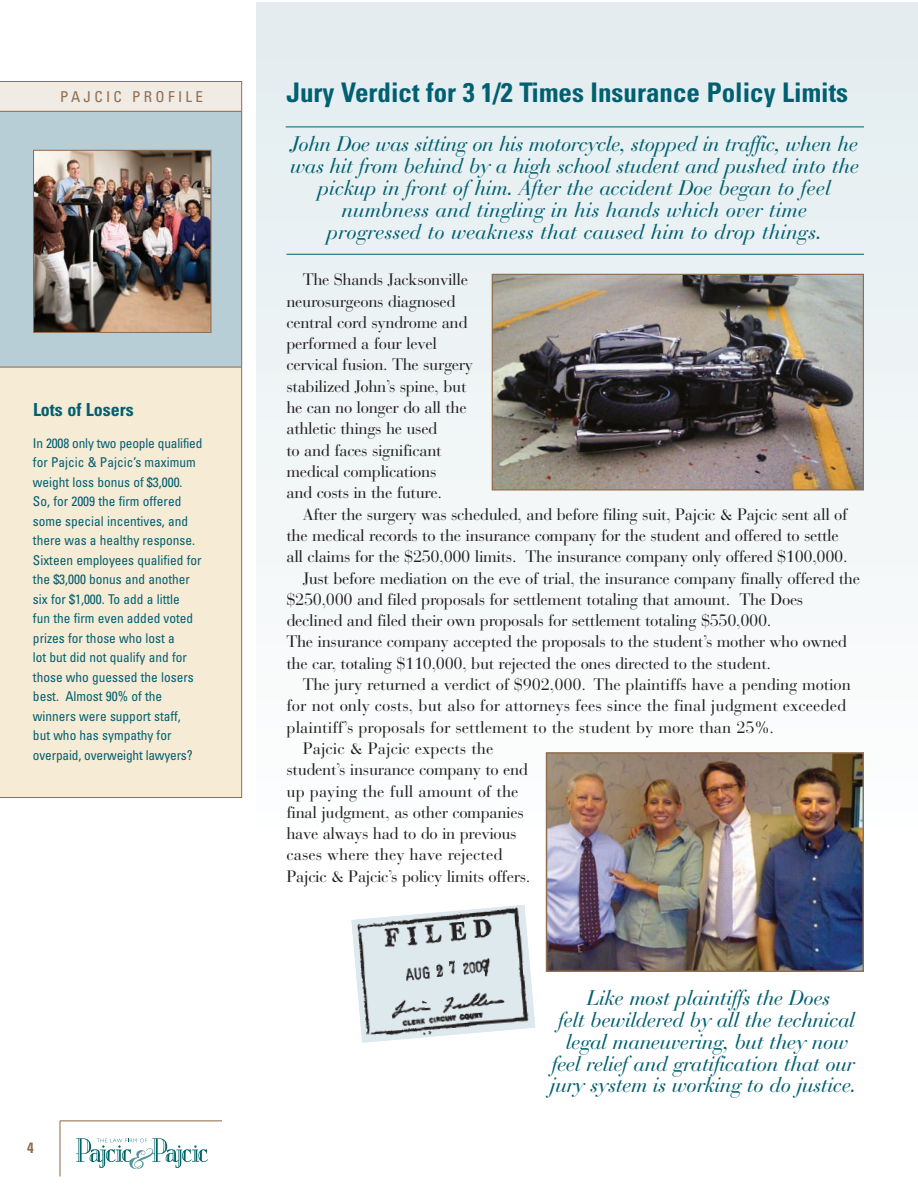
<style>
.page{position:relative;width:918px;height:1188px;background:#fff}
.page>*{position:absolute;margin:0;border:0;box-sizing:border-box;transform-origin:0 0}
.t1{font:700 condensed 27px "Univers";color:#006071}
.t2{font:italic 21px/21.9px "Bauer Bodoni";letter-spacing:-.02em;color:#006071;text-align:center}
.t3{font:700 condensed 18px "Univers";color:#006071}
.t4{font:16.5px/21.3px "Bauer Bodoni";letter-spacing:-.02em;color:#231f20}
.t5{font:16.5px "Bauer Bodoni";color:#231f20}
.t6{font:condensed 15px "Univers";letter-spacing:.22em;color:#906e4f}
.t7{font:700 condensed 15px "Univers";color:#906e4f}
.t8{font:condensed 13.5px/19.5px "Univers";color:#006071}
</style>
<div class="page">
<div style="left:256px;top:2px;width:662px;height:843px;background:#f1f6f7"></div>
<svg style="left:76px;top:1138px;width:132px;height:31px"></svg>
<hr style="left:59px;top:1121px;width:2px;height:55px;background:#906e4f">
<hr style="left:60px;top:1120px;width:162px;height:1px;background:#906e4f">
<svg style="left:0;top:81px;width:242px;height:717px;background:#e7e3d4"></svg>
<hr style="left:0;top:111px;width:241px;height:1px;background:#906e4f">
<img style="left:494px;top:276px;width:368px;height:213px">
<div style="left:492px;top:274px;width:372px;height:217px;border:1px solid #906e4f"></div>
<hr style="left:286px;top:127px;width:578px;height:1px;background:#006071">
<hr style="left:286px;top:254px;width:578px;height:1px;background:#006071">
<img style="left:549px;top:755px;width:312px;height:214px">
<div style="left:546px;top:752px;width:318px;height:220px;border:2px solid #906e4f"></div>
<img style="left:352px;top:905px;width:183px;height:138px">
<img style="left:35px;top:152px;width:175px;height:179px">
<div style="left:33px;top:150px;width:179px;height:183px;border:1px solid #906e4f"></div>
<p class="t6" style="left:60px;top:91px;width:144px">PAJCIC PROFILE</p>
<h1 class="t1" style="left:286px;top:82px;width:563px">Jury Verdict for 3 1/2 Times Insurance Policy Limits</h1>
<p class="t2" style="left:290px;top:135px;width:570px">John Doe was sitting on his motorcycle, stopped in traffic, when he was hit from behind by a high school student and pushed into the pickup in front of him. After the accident Doe began to feel numbness and tingling in his hands which over time<br>progressed to weakness that caused him to drop things.</p>
<p class="t4" style="left:286px;top:271px;width:188px;text-indent:16px">The Shands Jacksonville neurosurgeons diagnosed central cord syndrome and performed a four level cervical fusion. The surgery stabilized John’s spine, but he can no longer do all the athletic things he used<br>to and faces significant medical complications<br>and costs in the future.</p>
<p class="t4" style="left:303px;top:505px;width:546px">After the surgery was scheduled, and before filing suit, Pajcic &amp; Pajcic sent all of</p>
<p class="t4" style="left:286px;top:527px;width:554px">the medical records to the insurance company for the student and offered to settle</p>
<p class="t4" style="left:286px;top:548px;width:563px">all claims for the $250,000 limits. The insurance company only offered $100,000.</p>
<p class="t4" style="left:303px;top:569px;width:559px">Just before mediation on the eve of trial, the insurance company finally offered the</p>
<p class="t4" style="left:286px;top:591px;width:518px">$250,000 and filed proposals for settlement totaling that amount. The Does</p>
<p class="t4" style="left:286px;top:612px;width:487px">declined and filed their own proposals for settlement totaling $550,000.</p>
<p class="t4" style="left:286px;top:633px;width:562px">The insurance company accepted the proposals to the student’s mother who owned</p>
<p class="t4" style="left:286px;top:654px;width:486px">the car, totaling $110,000, but rejected the ones directed to the student.</p>
<p class="t4" style="left:303px;top:676px;width:550px">The jury returned a verdict of $902,000. The plaintiffs have a pending motion</p>
<p class="t5" style="left:286px;top:700px;width:561px">for not only costs, but also for attorneys fees since the final judgment exceeded</p>
<p class="t5" style="left:286px;top:721px;width:489px">plaintiff’s proposals for settlement to the student by more than 25%.</p>
<p class="t5" style="left:303px;top:742px;width:192px">Pajcic &amp; Pajcic expects the</p>
<p class="t4" style="left:286px;top:761px;width:243px">student’s insurance company to end</p>
<p class="t5" style="left:286px;top:785px;width:234px">up paying the full amount of the</p>
<p class="t4" style="left:286px;top:804px;width:239px">final judgment, as other companies</p>
<p class="t4" style="left:287px;top:825px;width:232px">have always had to do in previous</p>
<p class="t5" style="left:287px;top:849px;width:217px">cases where they have rejected</p>
<p class="t4" style="left:287px;top:868px;width:245px">Pajcic &amp; Pajcic’s policy limits offers.</p>
<p class="t3" style="left:33px;top:403px;width:102px">Lots of Losers</p>
<p class="t8" style="left:33px;top:434px;width:171px">In 2008 only two people qualified for Pajcic &amp; Pajcic’s maximum weight loss bonus of $3,000.<br>So, for 2009 the firm offered some special incentives, and there was a healthy response.<br>Sixteen employees qualified for the $3,000 bonus and another six for $1,000. To add a little<br>fun the firm even added voted prizes for those who lost a<br>lot but did not qualify and for those who guessed the losers best. Almost 90% of the winners were support staff,<br>but who has sympathy for overpaid, overweight lawyers?</p>
<p class="t7" style="left:27px;top:1142px;width:8px">4</p>
<p class="t2" style="left:550px;top:990px;width:308px">Like most plaintiffs the Does<br>felt bewildered by all the technical legal maneuvering, but they now feel relief and gratification that our jury system is working to do justice.</p>
</div>
